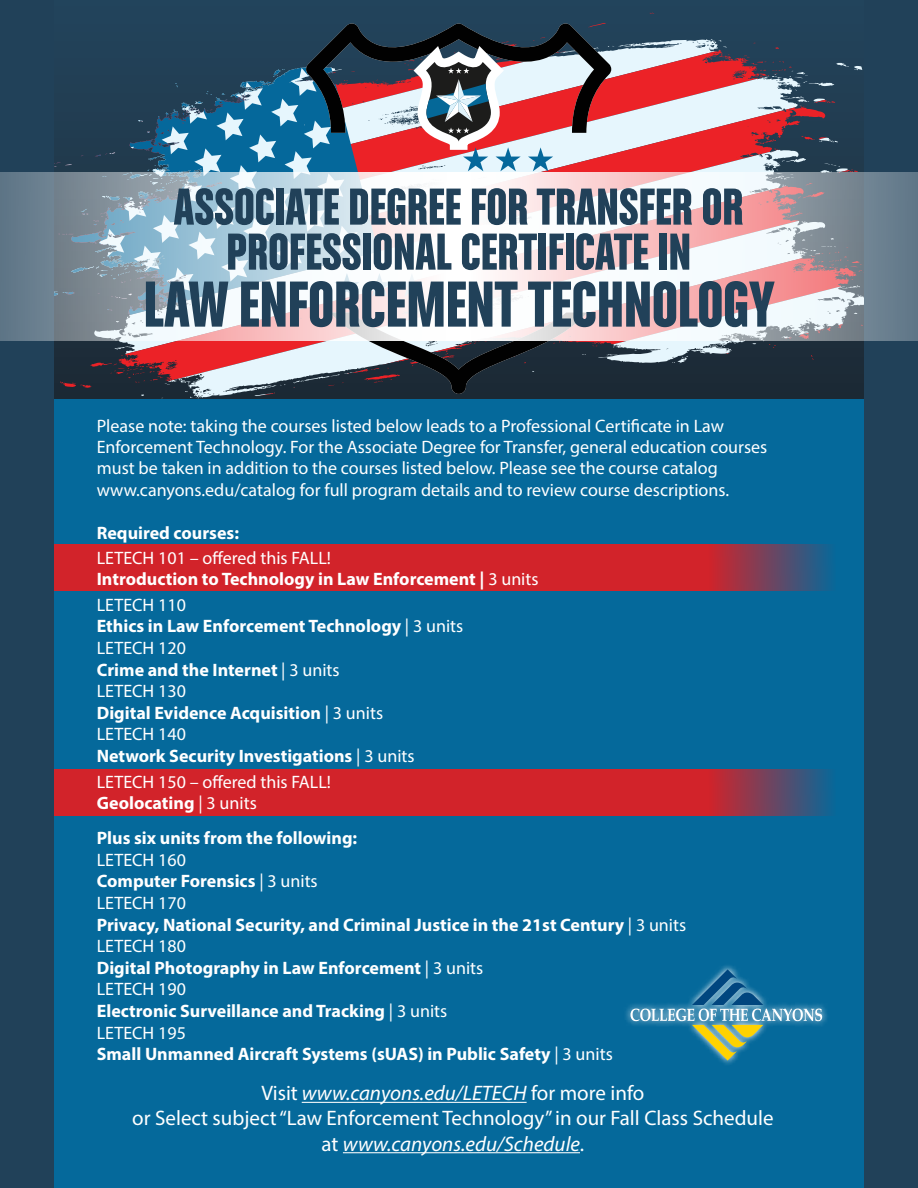
<style>
.page{position:relative;width:918px;height:1188px;background:#214159}
.page>*{position:absolute;margin:0;border:0;box-sizing:border-box;transform-origin:0 0}
.t1{font:69.15px "Chalet Comprime Hong Kong Sixty";color:#214159}
.t2{font:55.35px/45px "Chalet Comprime Hong Kong Sixty";color:#214159;text-align:center}
.t3{font:21px/25.2px "Myriad Pro";color:#fff;text-align:center}
.t4{font:700 18px/21.6px "Myriad Pro";color:#fff}
.t5{font:18px/21.1px "Myriad Pro";color:#fff}
.s1{font-weight:400}
.s2{font-weight:700}
.s3{font-style:italic}
</style>
<div class="page">
<div style="left:54px;top:398px;width:810px;height:790px;background:#05699b"></div>
<svg style="left:54px;top:545px;width:776px;height:46px;background:#c32731"></svg>
<svg style="left:54px;top:12px;width:810px;height:386px"></svg>
<svg style="left:540px;top:13px;width:173px;height:35px"></svg>
<svg style="left:306px;top:23px;width:305px;height:371px;background:#665b66"></svg>
<svg style="left:404px;top:34px;width:117px;height:137px;background:#937a82"></svg>
<svg style="left:630px;top:969px;width:192px;height:91px"></svg>
<svg style="left:0;top:172px;width:456px;height:168px;background:#b9c4ce"></svg>
<svg style="left:456px;top:172px;width:462px;height:168px;background:#d8cacf"></svg>
<hr style="left:302px;top:1102px;width:225px;height:1px;background:#fff">
<hr style="left:343px;top:1152px;width:237px;height:1px;background:#fff">
<svg style="left:54px;top:769px;width:776px;height:47px;background:#c22832"></svg>
<h2 class="t2" style="left:174px;top:182px;width:571px">ASSOCIATE DEGREE FOR TRANSFER OR<br>PROFESSIONAL CERTIFICATE IN</h2>
<h1 class="t1" style="left:144px;top:264px;width:633px">LAW ENFORCEMENT TECHNOLOGY</h1>
<p class="t5" style="left:97px;top:415px;width:672px">Please note: taking the courses listed below leads to a Professional Certificate in Law Enforcement Technology. For the Associate Degree for Transfer, general education courses must be taken in addition to the courses listed below. Please see the course catalog www.canyons.edu/catalog for full program details and to review course descriptions.</p>
<p class="t4" style="left:97px;top:521px;width:144px">Required courses:</p>
<p class="t4" style="left:97px;top:547px;width:443px;line-height:21px"><span class="s1">LETECH 101 – offered this FALL!<br></span>Introduction to Technology in Law Enforcement | <span class="s1">3 units</span></p>
<p class="t4" style="left:97px;top:593px;width:368px"><span class="s1">LETECH 110<br></span>Ethics in Law Enforcement Technology <span class="s1">| 3 units<br>LETECH 120<br></span>Crime and the Internet <span class="s1">| 3 units<br>LETECH 130<br></span>Digital Evidence Acquisition <span class="s1">| 3 units<br>LETECH 140<br></span>Network Security Investigations <span class="s1">| 3 units</span></p>
<p class="t5" style="left:97px;top:770px;width:236px;line-height:21.6px">LETECH 150 – offered this FALL!<br><span class="s2">Geolocating</span> | 3 units</p>
<p class="t4" style="left:97px;top:827px;width:262px">Plus six units from the following:</p>
<p class="t4" style="left:97px;top:848px;width:591px"><span class="s1">LETECH 160<br></span>Computer Forensics <span class="s1">| 3 units<br>LETECH 170<br></span>Privacy, National Security, and Criminal Justice in the 21st Century <span class="s1">| 3 units<br>LETECH 180<br></span>Digital Photography in Law Enforcement <span class="s1">| 3 units<br>LETECH 190<br></span>Electronic Surveillance and Tracking <span class="s1">| 3 units<br>LETECH 195<br></span>Small Unmanned Aircraft Systems (sUAS) in Public Safety <span class="s1">| 3 units</span></p>
<p class="t3" style="left:132px;top:1080px;width:643px">Visit <span class="s3">www.canyons.edu/LETECH</span> for more info<br>or Select subject “Law Enforcement Technology” in our Fall Class Schedule at <span class="s3">www.canyons.edu/Schedule</span>.</p>
</div>
